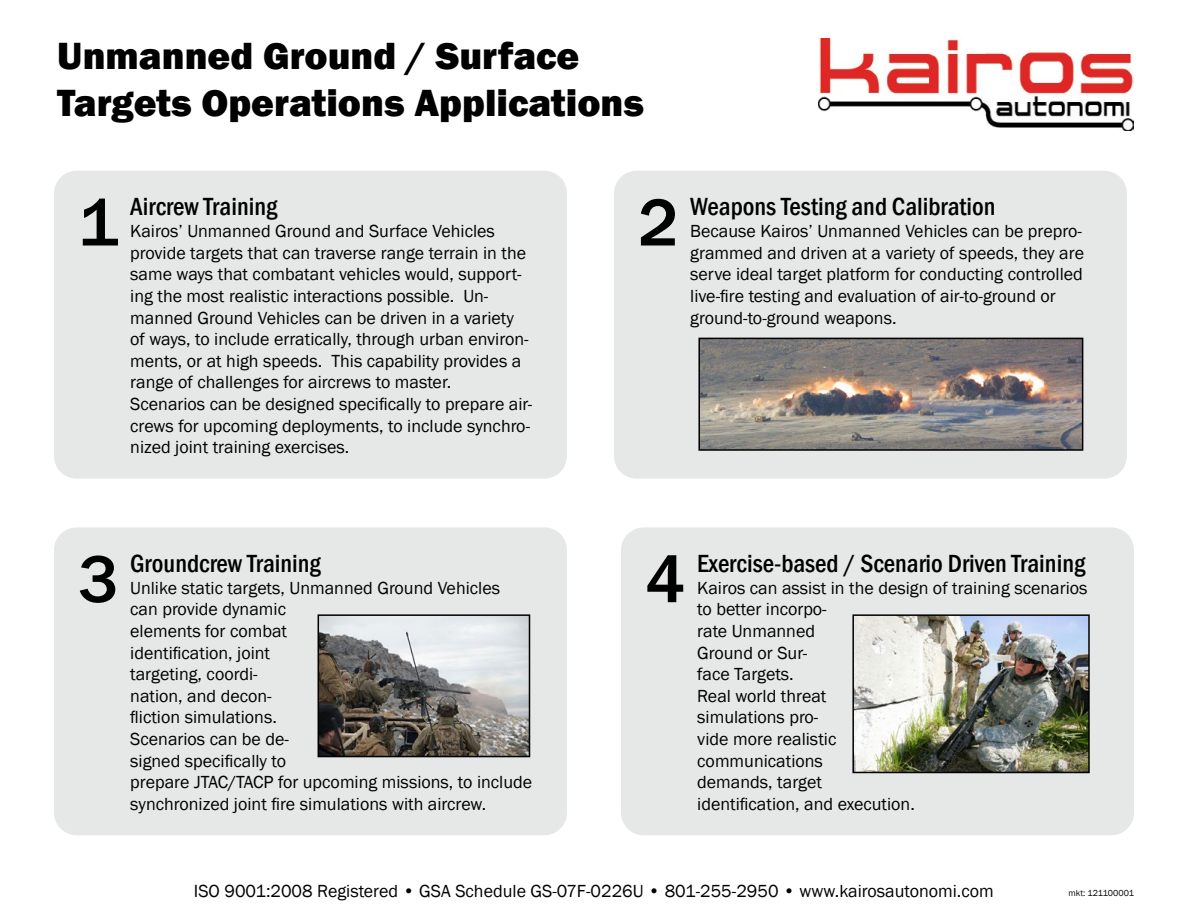
<style>
.page{position:relative;width:1188px;height:918px;background:#fff}
.page>*{position:absolute;margin:0;border:0;box-sizing:border-box;transform-origin:0 0}
.t1{font:500 69px "Franklin Gothic";color:#000}
.t2{font:800 39px/46.8px "Franklin Gothic";color:#000}
.t3{font:500 condensed 25.5px "Franklin Gothic";color:#000}
.t4{font:18px/21.6px "Franklin Gothic";color:#000}
.t5{font:9px "Franklin Gothic";color:#000}
</style>
<div class="page">
<div style="left:76px;top:193px;width:468px;height:263px;background:#e6e7e7"></div>
<div style="left:54px;top:171px;width:513px;height:308px;border:45px solid #e6e7e7"></div>
<div style="left:636px;top:193px;width:468px;height:263px;background:#e6e7e7"></div>
<div style="left:614px;top:171px;width:513px;height:308px;border:45px solid #e6e7e7"></div>
<img style="left:701px;top:341px;width:379px;height:107px">
<div style="left:698px;top:338px;width:385px;height:113px;border:2px solid #000"></div>
<div style="left:76px;top:550px;width:468px;height:263px;background:#e6e7e7"></div>
<div style="left:54px;top:527px;width:513px;height:308px;border:45px solid #e6e7e7"></div>
<img style="left:321px;top:617px;width:206px;height:137px">
<div style="left:318px;top:614px;width:212px;height:143px;border:2px solid #000"></div>
<div style="left:644px;top:550px;width:468px;height:263px;background:#e6e7e7"></div>
<div style="left:621px;top:527px;width:513px;height:308px;border:45px solid #e6e7e7"></div>
<img style="left:855px;top:617px;width:232px;height:153px">
<div style="left:852px;top:614px;width:238px;height:159px;border:2px solid #000"></div>
<img style="left:819px;top:39px;width:315px;height:91px">
<h2 class="t2" style="left:57px;top:33px;width:589px">Unmanned Ground / Surface<br>Targets Operations Applications</h2>
<h1 class="t1" style="left:78px;top:180px;width:42px">1</h1>
<h3 class="t3" style="left:130px;top:190px;width:149px">Aircrew Training</h3>
<p class="t4" style="left:130px;top:221px;width:404px">Kairos’ Unmanned Ground and Surface Vehicles provide targets that can traverse range terrain in the same ways that combatant vehicles would, support&shy;ing the most realistic interactions possible. Un&shy;manned Ground Vehicles can be driven in a variety of ways, to include erratically, through urban environ&shy;ments, or at high speeds. This capability provides a range of challenges for aircrews to master.<br>Scenarios can be designed specifically to prepare air&shy;crews for upcoming deployments, to include synchro&shy;nized joint training exercises.</p>
<h1 class="t1" style="left:638px;top:180px;width:42px">2</h1>
<h3 class="t3" style="left:690px;top:190px;width:307px">Weapons Testing and Calibration</h3>
<p class="t4" style="left:690px;top:221px;width:395px">Because Kairos’ Unmanned Vehicles can be prepro&shy;grammed and driven at a variety of speeds, they are serve ideal target platform for conducting controlled live-fire testing and evaluation of air-to-ground or ground-to-ground weapons.</p>
<h1 class="t1" style="left:78px;top:536px;width:42px">3</h1>
<h3 class="t3" style="left:130px;top:546px;width:192px">Groundcrew Training</h3>
<p class="t4" style="left:130px;top:577px;width:404px">Unlike static targets, Unmanned Ground Vehicles can provide dynamic<br>elements for combat<br>identification, joint<br>targeting, coordi-<br>nation, and decon-<br>fliction simulations.<br>Scenarios can be de-<br>signed specifically to<br>prepare JTAC/TACP for upcoming missions, to include synchronized joint fire simulations with aircrew.</p>
<h1 class="t1" style="left:645px;top:536px;width:42px">4</h1>
<h3 class="t3" style="left:697px;top:546px;width:390px">Exercise-based / Scenario Driven Training</h3>
<p class="t4" style="left:697px;top:577px;width:392px">Kairos can assist in the design of training scenarios to better incorpo-<br>rate Unmanned<br>Ground or Sur-<br>face Targets.<br>Real world threat<br>simulations pro-<br>vide more realistic<br>communications<br>demands, target<br>identification, and execution.</p>
<p class="t4" style="left:194px;top:880px;width:801px">ISO 9001:2008 Registered • GSA Schedule GS-07F-0226U • 801-255-2950 • www.kairosautonomi.com</p>
<p class="t5" style="left:1069px;top:888px;width:67px">mkt: 121100001</p>
</div>
